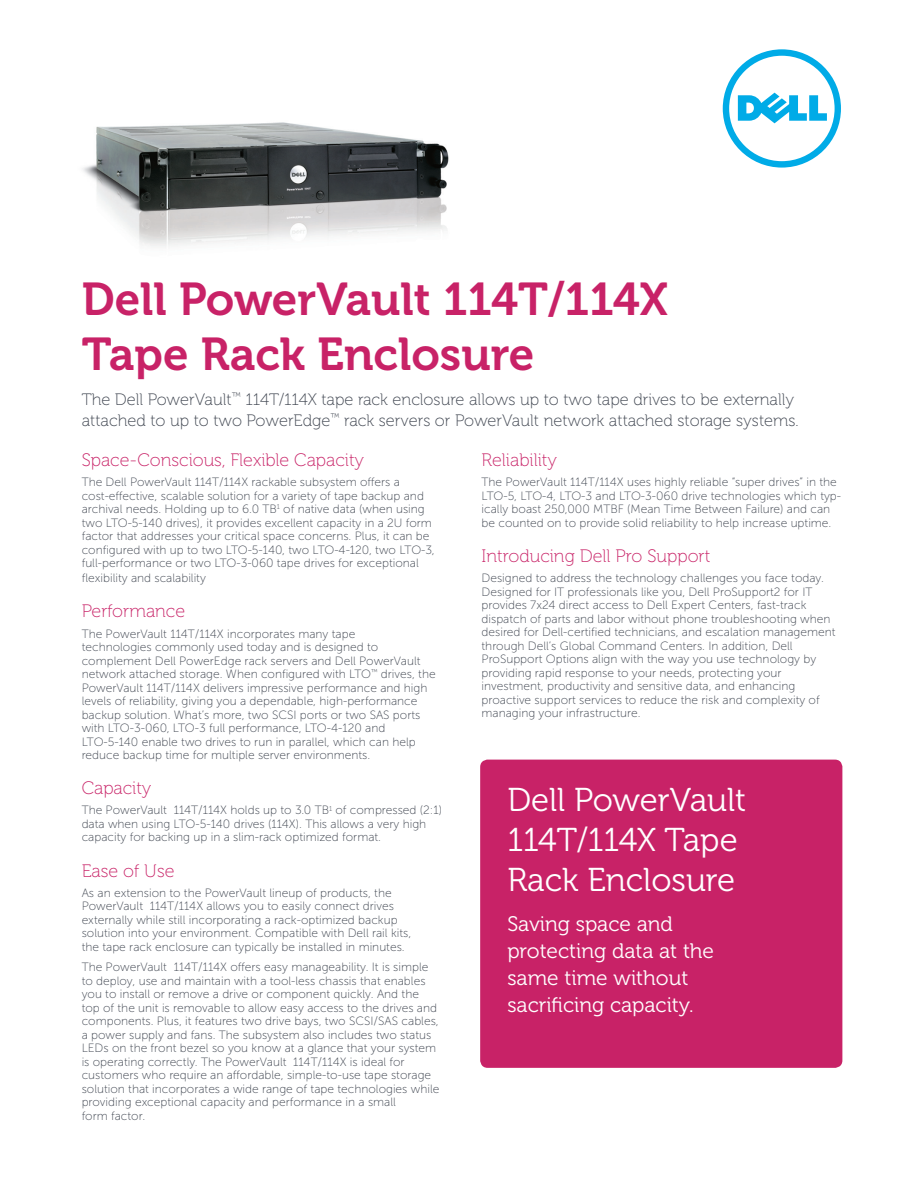
<style>
.page{position:relative;width:918px;height:1188px;background:#fff}
.page>*{position:absolute;margin:0;border:0;box-sizing:border-box;transform-origin:0 0}
.Header__main__Serif{font:45.9px/55.1px "Museo For Dell 700";color:#c82267}
.t1{font:33px/39.6px "Museo For Dell 300";color:#fff}
.Box_Body_Copy_Serif{font:21px/27px "Museo For Dell 300";color:#fff}
.t2{font:18px "Museo For Dell 100";color:#c82267}
.t3{font:16.5px/21px "Museo For Dell 100";color:#3e444f}
.t4{font:12px/13.5px "Museo Sans For Dell 100";color:#3e444f}
</style>
<div class="page">
<svg style="left:723px;top:49px;width:118px;height:119px"></svg>
<div style="left:480px;top:760px;width:362px;height:308px;background:#c82267;border-radius:7px"></div>
<img style="left:82px;top:122px;width:367px;height:125px">
<p class="Header__main__Serif" style="left:82px;top:272px;width:588px">Dell PowerVault 114T/114X<br>Tape Rack Enclosure</p>
<p class="t3" style="left:82px;top:389px;width:718px">The Dell PowerVault<sup>™</sup> 114T/114X tape rack enclosure allows up to two tape drives to be externally attached to up to two PowerEdge<sup>™</sup> rack servers or PowerVault network attached storage systems.</p>
<p class="t2" style="left:82px;top:450px;width:284px">Space-Conscious, Flexible Capacity</p>
<p class="t4" style="left:82px;top:476px;width:355px">The Dell PowerVault 114T/114X rackable subsystem offers a cost-effective, scalable solution for a variety of tape backup and archival needs. Holding up to 6.0 TB<sup>1</sup> of native data (when using two LTO-5-140 drives), it provides excellent capacity in a 2U form factor that addresses your critical space concerns. Plus, it can be configured with up to two LTO-5-140, two LTO-4-120, two LTO-3, full-performance or two LTO-3-060 tape drives for exceptional</p>
<p class="t4" style="left:82px;top:572px;width:126px">flexibility and scalability</p>
<p class="t2" style="left:82px;top:602px;width:105px">Performance</p>
<p class="t4" style="left:82px;top:627px;width:356px">The PowerVault 114T/114X incorporates many tape<br>technologies commonly used today and is designed to complement Dell PowerEdge rack servers and Dell PowerVault network attached storage. When configured with LTO<sup>™</sup> drives, the PowerVault 114T/114X delivers impressive performance and high levels of reliability, giving you a dependable, high-performance backup solution. What’s more, two SCSI ports or two SAS ports with LTO-3-060, LTO-3 full performance, LTO-4-120 and LTO-5-140 enable two drives to run in parallel, which can help reduce backup time for multiple server environments.</p>
<p class="t2" style="left:82px;top:779px;width:71px">Capacity</p>
<p class="t4" style="left:82px;top:804px;width:362px">The PowerVault 114T/114X holds up to 3.0 TB<sup>1</sup> of compressed (2:1) data when using LTO-5-140 drives (114X). This allows a very high capacity for backing up in a slim-rack optimized format.</p>
<p class="t2" style="left:82px;top:861px;width:94px">Ease of Use</p>
<p class="t4" style="left:82px;top:886px;width:331px">As an extension to the PowerVault lineup of products, the PowerVault 114T/114X allows you to easily connect drives externally while still incorporating a rack-optimized backup solution into your environment. Compatible with Dell rail kits, the tape rack enclosure can typically be installed in minutes.</p>
<p class="t4" style="left:82px;top:960px;width:359px">The PowerVault 114T/114X offers easy manageability. It is simple to deploy, use and maintain with a tool-less chassis that enables you to install or remove a drive or component quickly. And the top of the unit is removable to allow easy access to the drives and components. Plus, it features two drive bays, two SCSI/SAS cables, a power supply and fans. The subsystem also includes two status LEDs on the front bezel so you know at a glance that your system is operating correctly. The PowerVault 114T/114X is ideal for customers who require an affordable, simple-to-use tape storage solution that incorporates a wide range of tape technologies while providing exceptional capacity and performance in a small<br>form factor.</p>
<p class="t2" style="left:482px;top:450px;width:77px">Reliability</p>
<p class="t4" style="left:482px;top:476px;width:361px">The PowerVault 114T/114X uses highly reliable “super drives” in the LTO-5, LTO-4, LTO-3 and LTO-3-060 drive technologies which typ&shy;ically boast 250,000 MTBF (Mean Time Between Failure) and can be counted on to provide solid reliability to help increase uptime.</p>
<p class="t2" style="left:482px;top:546px;width:230px">Introducing Dell Pro Support</p>
<p class="t4" style="left:482px;top:571px;width:355px">Designed to address the technology challenges you face today.<br>Designed for IT professionals like you, Dell ProSupport2 for IT provides 7x24 direct access to Dell Expert Centers, fast-track dispatch of parts and labor without phone troubleshooting when desired for Dell-certified technicians, and escalation management through Dell’s Global Command Centers. In addition, Dell ProSupport Options align with the way you use technology by providing rapid response to your needs, protecting your investment, productivity and sensitive data, and enhancing proactive support services to reduce the risk and complexity of managing your infrastructure.</p>
<p class="t1" style="left:507px;top:781px;width:240px">Dell PowerVault</p>
<p class="t1" style="left:507px;top:820px;width:232px">114T/114X Tape<br>Rack Enclosure</p>
<p class="Box_Body_Copy_Serif" style="left:507px;top:911px;width:208px">Saving space and protecting data at the same time without sacrificing capacity.</p>
</div>
